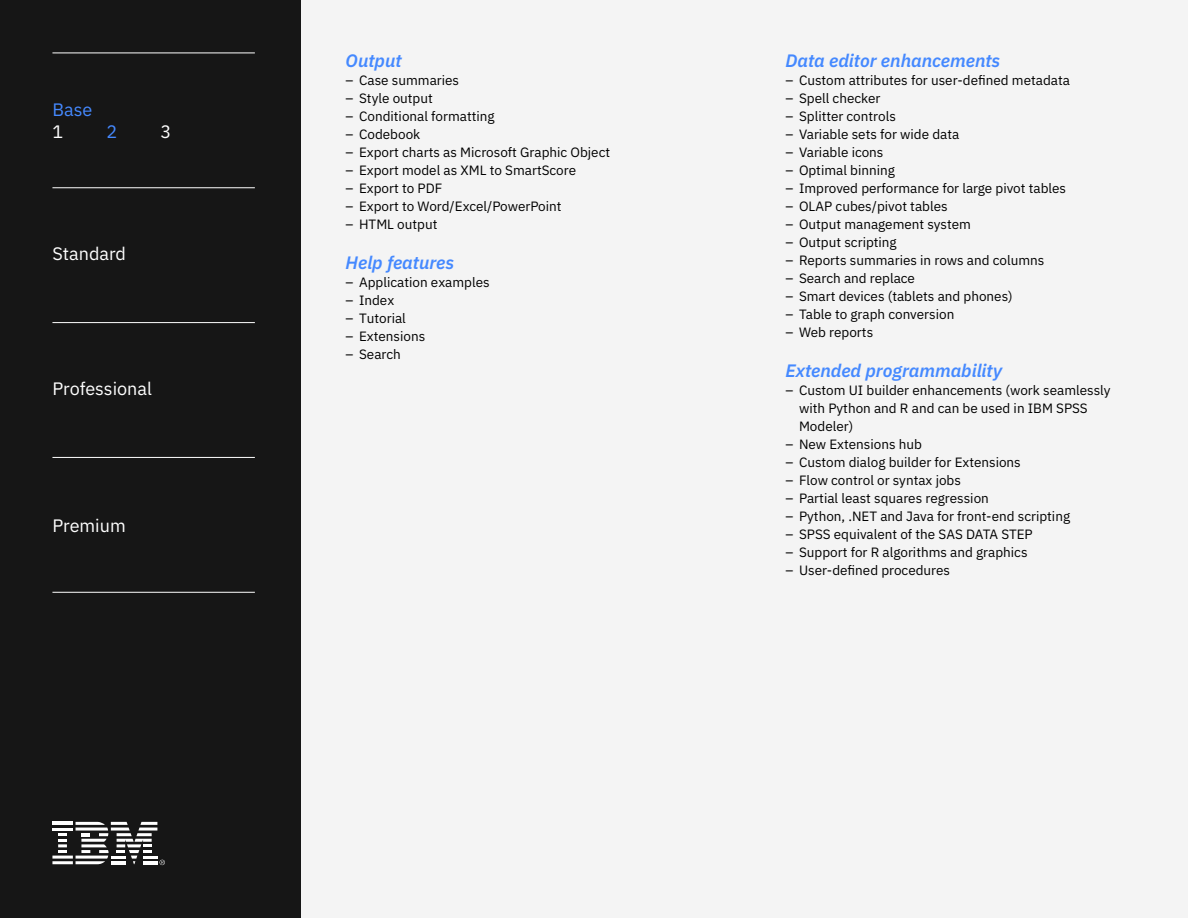
<style>
.page{position:relative;width:1188px;height:918px;background:#fff}
.page>*{position:absolute;margin:0;border:0;box-sizing:border-box;transform-origin:0 0}
.t1{font:italic 600 18px "IBM Plex Sans";color:#4589ff}
.t2{font:18px "IBM Plex Sans";color:#fff}
.t3{font:18px "IBM Plex Sans";color:#4589ff}
.t4{font:13.5px/18px "IBM Plex Sans";color:#000}
</style>
<div class="page">
<div style="left:302px;top:0;width:886px;height:918px;background:#f4f4f4"></div>
<div style="left:0;top:0;width:301px;height:918px;background:#161616"></div>
<hr style="left:52px;top:53px;width:203px;height:1px;background:#fff">
<hr style="left:52px;top:187px;width:203px;height:1px;background:#fff">
<hr style="left:52px;top:322px;width:203px;height:1px;background:#fff">
<hr style="left:52px;top:457px;width:203px;height:1px;background:#fff">
<hr style="left:52px;top:592px;width:203px;height:1px;background:#fff">
<svg style="left:52px;top:822px;width:113px;height:43px"></svg>
<hr style="left:52px;top:822px;width:21px;height:3px;background:#fff">
<p class="t3" style="left:52px;top:96px;width:42px">Base</p>
<p class="t2" style="left:52px;top:118px;width:12px">1</p>
<p class="t3" style="left:106px;top:118px;width:12px">2</p>
<p class="t2" style="left:160px;top:118px;width:12px">3</p>
<p class="t2" style="left:52px;top:240px;width:75px">Standard</p>
<p class="t2" style="left:52px;top:375px;width:101px">Professional</p>
<p class="t2" style="left:52px;top:512px;width:75px">Premium</p>
<p class="t1" style="left:346px;top:47px;width:57px">Output</p>
<p class="t4" style="left:346px;top:70px;width:115px">– Case summaries</p>
<p class="t4" style="left:346px;top:88px;width:89px">– Style output</p>
<p class="t4" style="left:346px;top:106px;width:151px">– Conditional formatting</p>
<p class="t4" style="left:346px;top:124px;width:76px">– Codebook</p>
<p class="t4" style="left:346px;top:142px;width:266px">– Export charts as Microsoft Graphic Object</p>
<p class="t4" style="left:346px;top:160px;width:232px">– Export model as XML to SmartScore</p>
<p class="t4" style="left:346px;top:178px;width:98px">– Export to PDF</p>
<p class="t4" style="left:346px;top:196px;width:218px">– Export to Word/Excel/PowerPoint</p>
<p class="t4" style="left:346px;top:214px;width:93px">– HTML output</p>
<p class="t1" style="left:346px;top:248px;width:110px">Help features</p>
<p class="t4" style="left:346px;top:272px;width:146px">– Application examples</p>
<p class="t4" style="left:346px;top:290px;width:50px">– Index</p>
<p class="t4" style="left:346px;top:308px;width:62px">– Tutorial</p>
<p class="t4" style="left:346px;top:326px;width:81px">– Extensions</p>
<p class="t4" style="left:346px;top:344px;width:57px">– Search</p>
<p class="t1" style="left:786px;top:47px;width:216px">Data editor enhancements</p>
<p class="t4" style="left:786px;top:70px;width:286px">– Custom attributes for user-defined metadata</p>
<p class="t4" style="left:786px;top:88px;width:96px">– Spell checker</p>
<p class="t4" style="left:786px;top:106px;width:112px">– Splitter controls</p>
<p class="t4" style="left:786px;top:124px;width:175px">– Variable sets for wide data</p>
<p class="t4" style="left:786px;top:142px;width:100px">– Variable icons</p>
<p class="t4" style="left:786px;top:160px;width:111px">– Optimal binning</p>
<p class="t4" style="left:786px;top:178px;width:282px">– Improved performance for large pivot tables</p>
<p class="t4" style="left:786px;top:196px;width:164px">– OLAP cubes/pivot tables</p>
<p class="t4" style="left:786px;top:214px;width:187px">– Output management system</p>
<p class="t4" style="left:786px;top:232px;width:113px">– Output scripting</p>
<p class="t4" style="left:786px;top:250px;width:261px">– Reports summaries in rows and columns</p>
<p class="t4" style="left:786px;top:268px;width:131px">– Search and replace</p>
<p class="t4" style="left:786px;top:286px;width:229px">– Smart devices (tablets and phones)</p>
<p class="t4" style="left:786px;top:304px;width:170px">– Table to graph conversion</p>
<p class="t4" style="left:786px;top:322px;width:89px">– Web reports</p>
<p class="t1" style="left:786px;top:356px;width:218px">Extended programmability</p>
<p class="t4" style="left:799px;top:380px;width:313px;text-indent:-14px">– Custom UI builder enhancements (work seamlessly with Python and R and can be used in IBM SPSS<br>Modeler)</p>
<p class="t4" style="left:786px;top:434px;width:138px">– New Extensions hub</p>
<p class="t4" style="left:786px;top:452px;width:237px">– Custom dialog builder for Extensions</p>
<p class="t4" style="left:786px;top:470px;width:177px">– Flow control or syntax jobs</p>
<p class="t4" style="left:786px;top:488px;width:205px">– Partial least squares regression</p>
<p class="t4" style="left:786px;top:506px;width:286px">– Python, .NET and Java for front-end scripting</p>
<p class="t4" style="left:786px;top:524px;width:249px">– SPSS equivalent of the SAS DATA STEP</p>
<p class="t4" style="left:786px;top:542px;width:244px">– Support for R algorithms and graphics</p>
<p class="t4" style="left:786px;top:560px;width:166px">– User-defined procedures</p>
</div>
